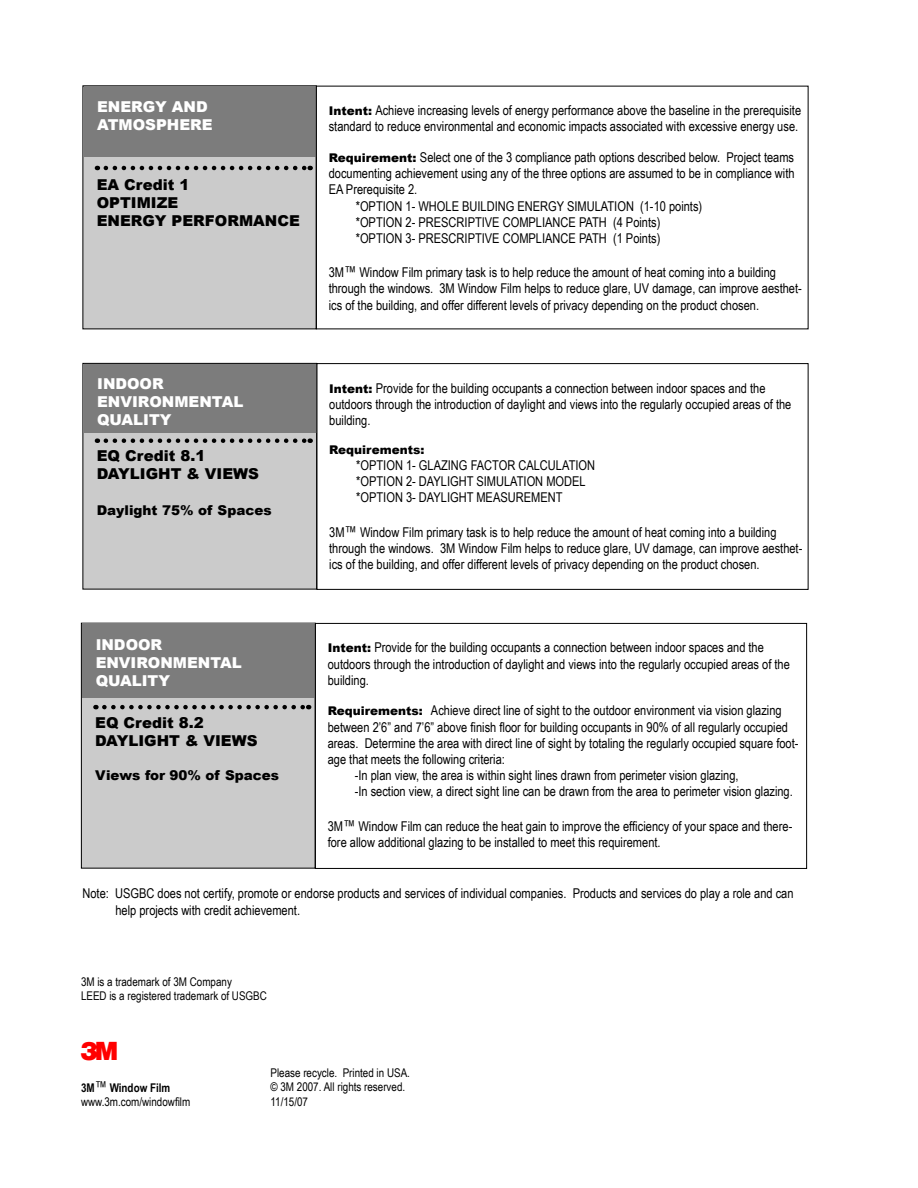
<style>
.page{position:relative;width:918px;height:1188px;background:#fff}
.page>*{position:absolute;margin:0;border:0;box-sizing:border-box;transform-origin:0 0}
.t1{font:27px "Logo 3 Mv 3 tt";color:#f00}
.t2{font:900 15px "Arial";color:#000}
.t3{font:900 15px "Arial";color:#fff}
.t4{font:13.5px/16.2px "Arial Narrow";color:#000}
.t5{font:900 13.5px "Arial";color:#000}
.t6{font:12px "Arial Narrow";color:#000}
.t7{font:900 12px "Arial";color:#000}
.t8{font:700 12px "Arial Narrow";color:#000}
.s1{font-family:"Arial";font-weight:900;font-size:12px}
.s2{font-size:15px}
.s3{font-weight:400;font-size:15px}
</style>
<div class="page">
<div style="left:83px;top:86px;width:233px;height:243px;background:#cbcbcb"></div>
<div style="left:84px;top:86px;width:232px;height:71px;background:#7c7c7c"></div>
<svg style="left:106px;top:166px;width:205px;height:4px"></svg>
<div style="left:83px;top:363px;width:234px;height:226px;background:#cbcbcb"></div>
<div style="left:82px;top:363px;width:235px;height:226px;border:1px solid #000"></div>
<div style="left:84px;top:364px;width:232px;height:69px;background:#7c7c7c"></div>
<div style="left:316px;top:363px;width:492px;height:227px;border:1px solid #000"></div>
<svg style="left:106px;top:438px;width:205px;height:5px"></svg>
<div style="left:81px;top:623px;width:234px;height:245px;background:#cbcbcb"></div>
<div style="left:81px;top:623px;width:235px;height:246px;border:1px solid #000"></div>
<div style="left:82px;top:624px;width:233px;height:74px;background:#7c7c7c"></div>
<div style="left:315px;top:623px;width:492px;height:246px;border:1px solid #000"></div>
<svg style="left:104px;top:705px;width:205px;height:4px"></svg>
<p class="t3" style="left:97px;top:96px;width:112px">ENERGY AND</p>
<p class="t3" style="left:97px;top:114px;width:117px">ATMOSPHERE</p>
<p class="t2" style="left:97px;top:174px;width:94px">EA Credit 1</p>
<p class="t2" style="left:97px;top:192px;width:83px">OPTIMIZE</p>
<p class="t2" style="left:97px;top:210px;width:205px">ENERGY PERFORMANCE</p>
<p class="t4" style="left:329px;top:102px;width:474px"><span class="s1">Intent:</span> Achieve increasing levels of energy performance above the baseline in the prerequisite standard to reduce environmental and economic impacts associated with excessive energy use.</p>
<p class="t4" style="left:329px;top:149px;width:467px;text-align:justify"><span class="s1">Requirement:</span> Select one of the 3 compliance path options described below. Project teams documenting achievement using any of the three options are assumed to be in compliance with EA Prerequisite 2.</p>
<p class="t4" style="left:356px;top:197px;width:348px">*OPTION 1- WHOLE BUILDING ENERGY SIMULATION (1-10 points)</p>
<p class="t4" style="left:356px;top:213px;width:306px">*OPTION 2- PRESCRIPTIVE COMPLIANCE PATH (4 Points)</p>
<p class="t4" style="left:356px;top:230px;width:306px">*OPTION 3- PRESCRIPTIVE COMPLIANCE PATH (1 Points)</p>
<p class="t4" style="left:329px;top:264px;width:475px">3M<span class="s2">™</span> Window Film primary task is to help reduce the amount of heat coming into a building through the windows. 3M Window Film helps to reduce glare, UV damage, can improve aesthet&shy;ics of the building, and offer different levels of privacy depending on the product chosen.</p>
<p class="t3" style="left:97px;top:372px;width:68px">INDOOR</p>
<p class="t3" style="left:97px;top:390px;width:148px">ENVIRONMENTAL</p>
<p class="t3" style="left:97px;top:408px;width:76px">QUALITY</p>
<p class="t2" style="left:97px;top:445px;width:110px">EQ Credit 8.1</p>
<p class="t2" style="left:97px;top:463px;width:164px">DAYLIGHT &amp; VIEWS</p>
<p class="t5" style="left:97px;top:500px;width:176px">Daylight 75% of Spaces</p>
<p class="t4" style="left:329px;top:379px;width:464px"><span class="s1">Intent:</span> Provide for the building occupants a connection between indoor spaces and the outdoors through the introduction of daylight and views into the regularly occupied areas of the building.</p>
<p class="t7" style="left:329px;top:441px;width:97px">Requirements:</p>
<p class="t4" style="left:356px;top:457px;width:240px">*OPTION 1- GLAZING FACTOR CALCULATION</p>
<p class="t4" style="left:356px;top:473px;width:231px">*OPTION 2- DAYLIGHT SIMULATION MODEL</p>
<p class="t4" style="left:356px;top:489px;width:208px">*OPTION 3- DAYLIGHT MEASUREMENT</p>
<p class="t4" style="left:329px;top:523px;width:475px">3M<span class="s2">™</span> Window Film primary task is to help reduce the amount of heat coming into a building through the windows. 3M Window Film helps to reduce glare, UV damage, can improve aesthet&shy;ics of the building, and offer different levels of privacy depending on the product chosen.</p>
<p class="t3" style="left:96px;top:634px;width:68px">INDOOR</p>
<p class="t3" style="left:96px;top:652px;width:148px">ENVIRONMENTAL</p>
<p class="t3" style="left:96px;top:670px;width:76px">QUALITY</p>
<p class="t2" style="left:95px;top:712px;width:110px">EQ Credit 8.2</p>
<p class="t2" style="left:95px;top:730px;width:164px">DAYLIGHT &amp; VIEWS</p>
<p class="t5" style="left:95px;top:766px;width:185px">Views for 90% of Spaces</p>
<p class="t4" style="left:328px;top:639px;width:464px"><span class="s1">Intent:</span> Provide for the building occupants a connection between indoor spaces and the outdoors through the introduction of daylight and views into the regularly occupied areas of the building.</p>
<p class="t4" style="left:328px;top:702px;width:472px"><span class="s1">Requirements:</span> Achieve direct line of sight to the outdoor environment via vision glazing between 2’6” and 7’6” above finish floor for building occupants in 90% of all regularly occupied areas. Determine the area with direct line of sight by totaling the regularly occupied square foot&shy;age that meets the following criteria:</p>
<p class="t4" style="left:355px;top:767px;width:385px">-In plan view, the area is within sight lines drawn from perimeter vision glazing,</p>
<p class="t4" style="left:355px;top:783px;width:440px">-In section view, a direct sight line can be drawn from the area to perimeter vision glazing.</p>
<p class="t4" style="left:328px;top:817px;width:466px">3M<span class="s2">™</span> Window Film can reduce the heat gain to improve the efficiency of your space and there&shy;fore allow additional glazing to be installed to meet this requirement.</p>
<p class="t4" style="left:116px;top:885px;width:680px;text-indent:-33px">Note: USGBC does not certify, promote or endorse products and services of individual companies. Products and services do play a role and can help projects with credit achievement.</p>
<p class="t6" style="left:81px;top:973px;width:152px">3M is a trademark of 3M Company</p>
<p class="t6" style="left:81px;top:987px;width:187px">LEED is a registered trademark of USGBC</p>
<p class="t1" style="left:81px;top:1035px;width:37px">3</p>
<p class="t8" style="left:81px;top:1079px;width:91px">3M<span class="s3">™</span> Window Film</p>
<p class="t6" style="left:81px;top:1093px;width:111px">www.3m.com/windowfilm</p>
<p class="t6" style="left:271px;top:1064px;width:141px">Please recycle. Printed in USA.</p>
<p class="t6" style="left:271px;top:1078px;width:136px">© 3M 2007. All rights reserved.</p>
<p class="t6" style="left:271px;top:1093px;width:39px">11/15/07</p>
</div>
